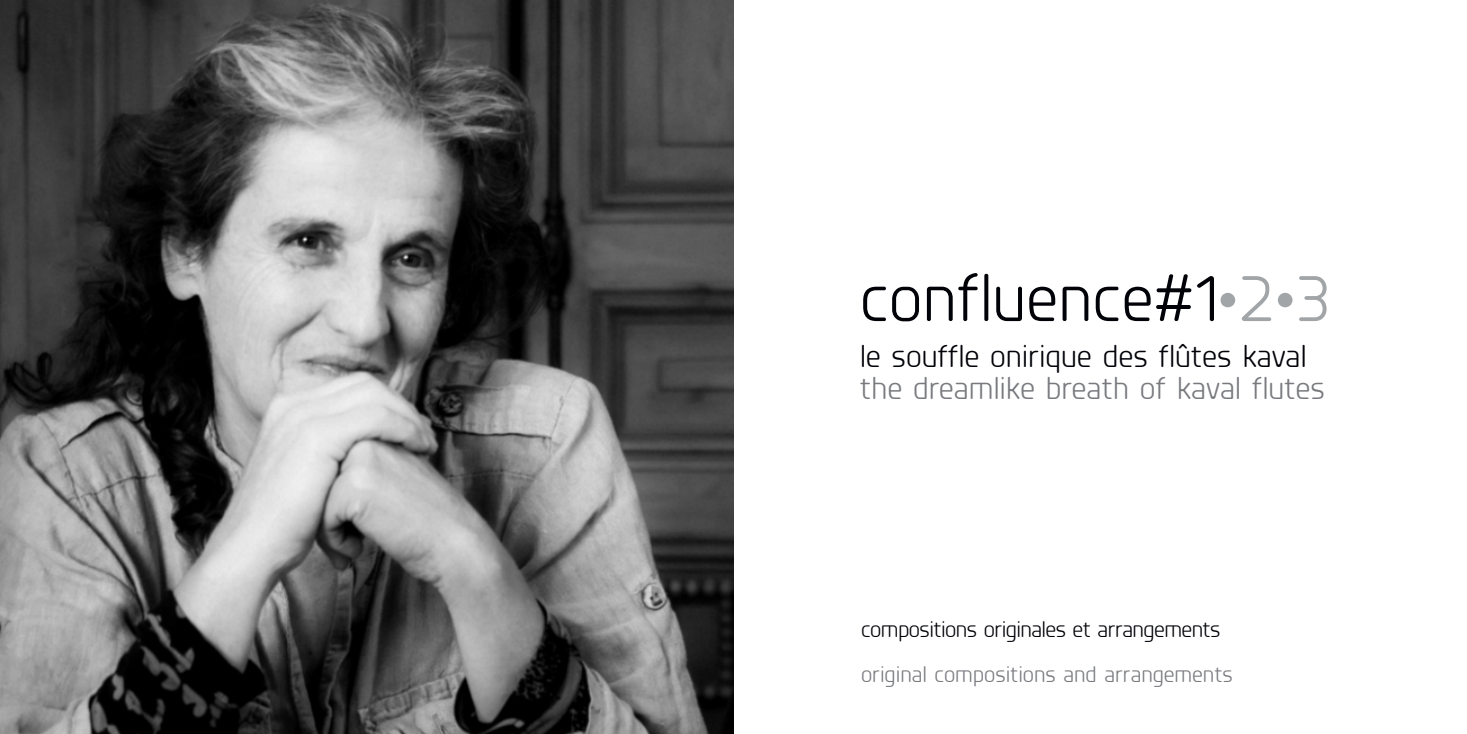
<style>
.page{position:relative;width:1467px;height:734px;background:#fff}
.page>*{position:absolute;margin:0;border:0;box-sizing:border-box;transform-origin:0 0}
.t1{font:67.5px "Planer";color:#000208}
.t2{font:31.5px "Planer";color:#000208}
.t3{font:31.5px "Planer";color:#787a7e}
.t4{font:22.5px "Planer";letter-spacing:-.02em;color:#000208}
.t5{font:22.5px "Planer";color:#787a7e}
.s1{color:#a1a5a8}
</style>
<div class="page">
<img style="left:0;top:0;width:733px;height:733px">
<h1 class="t1" style="left:860px;top:274px;width:471px">confluence#1<span class="s1">•2•3</span></h1>
<h2 class="t2" style="left:860px;top:345px;width:448px">le souffle onirique des flûtes kaval</h2>
<h2 class="t3" style="left:860px;top:376px;width:467px">the dreamlike breath of kaval flutes</h2>
<p class="t4" style="left:861px;top:620px;width:361px">compositions originales et arrangements</p>
<p class="t5" style="left:861px;top:665px;width:373px">original compositions and arrangements</p>
</div>
